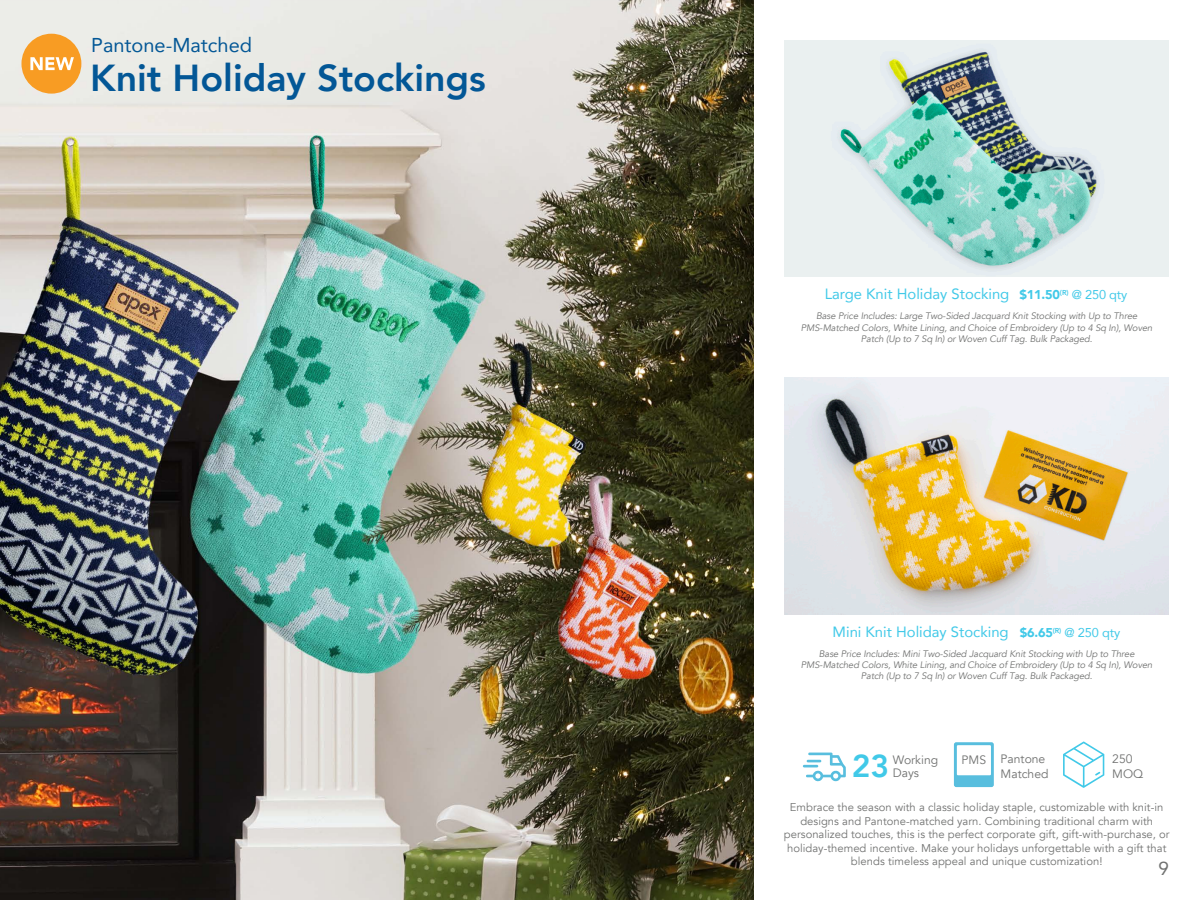
<style>
.page{position:relative;width:1200px;height:900px;background:#fff}
.page>*{position:absolute;margin:0;border:0;box-sizing:border-box;transform-origin:0 0}
.t1{font:800 37.5px "Avenir";color:#035796}
.t2{font:800 31.56px "Avenir";color:#41c9e8}
.t3{font:20px "Avenir";color:#035796}
.t4{font:18.75px "Avenir";color:#717271}
.t5{font:14.88px "Avenir";color:#41c9e8}
.t6{font:12.19px/14.6px "Avenir";color:#717271}
.t7{font:11.25px/13.5px "Avenir";color:#717271;text-align:center}
.t8{font:italic 9.38px/11.2px "Avenir";letter-spacing:-.01em;color:#717271;text-align:center}
.s1{font-weight:900;font-size:12.75px}
.s2{font-size:12.75px}
</style>
<div class="page">
<img style="left:0;top:0;width:753px;height:900px">
<div style="left:21px;top:34px;width:60px;height:60px;background:#f89c23;border-radius:50%"></div>
<svg style="left:30px;top:57px;width:44px;height:13px"></svg>
<img style="left:785px;top:40px;width:384px;height:237px">
<img style="left:785px;top:378px;width:384px;height:236px">
<svg style="left:954px;top:742px;width:40px;height:45px"></svg>
<svg style="left:1063px;top:741px;width:41px;height:47px"></svg>
<svg style="left:803px;top:753px;width:43px;height:28px"></svg>
<p class="t3" style="left:91px;top:29px;width:162px">Pantone-Matched</p>
<p class="t1" style="left:90px;top:49px;width:397px">Knit Holiday Stockings</p>
<p class="t5" style="left:825px;top:282px;width:304px">Large Knit Holiday Stocking <span class="s1">$11.50</span><sup>(R)</sup> <span class="s2">@ 250 qty</span></p>
<p class="t8" style="left:801px;top:311px;width:353px">Base Price Includes: Large Two-Sided Jacquard Knit Stocking with Up to Three<br>PMS-Matched Colors, White Lining, and Choice of Embroidery (Up to 4 Sq In), Woven<br>Patch (Up to 7 Sq In) or Woven Cuff Tag. Bulk Packaged.</p>
<p class="t5" style="left:833px;top:620px;width:289px">Mini Knit Holiday Stocking <span class="s1">$6.65</span><sup>(R)</sup> <span class="s2">@ 250 qty</span></p>
<p class="t8" style="left:801px;top:648px;width:353px">Base Price Includes: Mini Two-Sided Jacquard Knit Stocking with Up to Three<br>PMS-Matched Colors, White Lining, and Choice of Embroidery (Up to 4 Sq In), Woven<br>Patch (Up to 7 Sq In) or Woven Cuff Tag. Bulk Packaged.</p>
<p class="t2" style="left:852px;top:741px;width:39px">23</p>
<p class="t6" style="left:1112px;top:752px;width:33px">250<br>MOQ</p>
<p class="t6" style="left:1001px;top:752px;width:49px">Pantone<br>Matched</p>
<p class="t6" style="left:893px;top:753px;width:47px;line-height:13px">Working<br>Days</p>
<p class="t6" style="left:962px;top:753px;width:26px">PMS</p>
<p class="t7" style="left:784px;top:801px;width:387px">Embrace the season with a classic holiday staple, customizable with knit-in designs and Pantone-matched yarn. Combining traditional charm with personalized touches, this is the perfect corporate gift, gift-with-purchase, or holiday-themed incentive. Make your holidays unforgettable with a gift that blends timeless appeal and unique customization!</p>
<h3 class="t4" style="left:1159px;top:855px;width:12px">9</h3>
</div>
